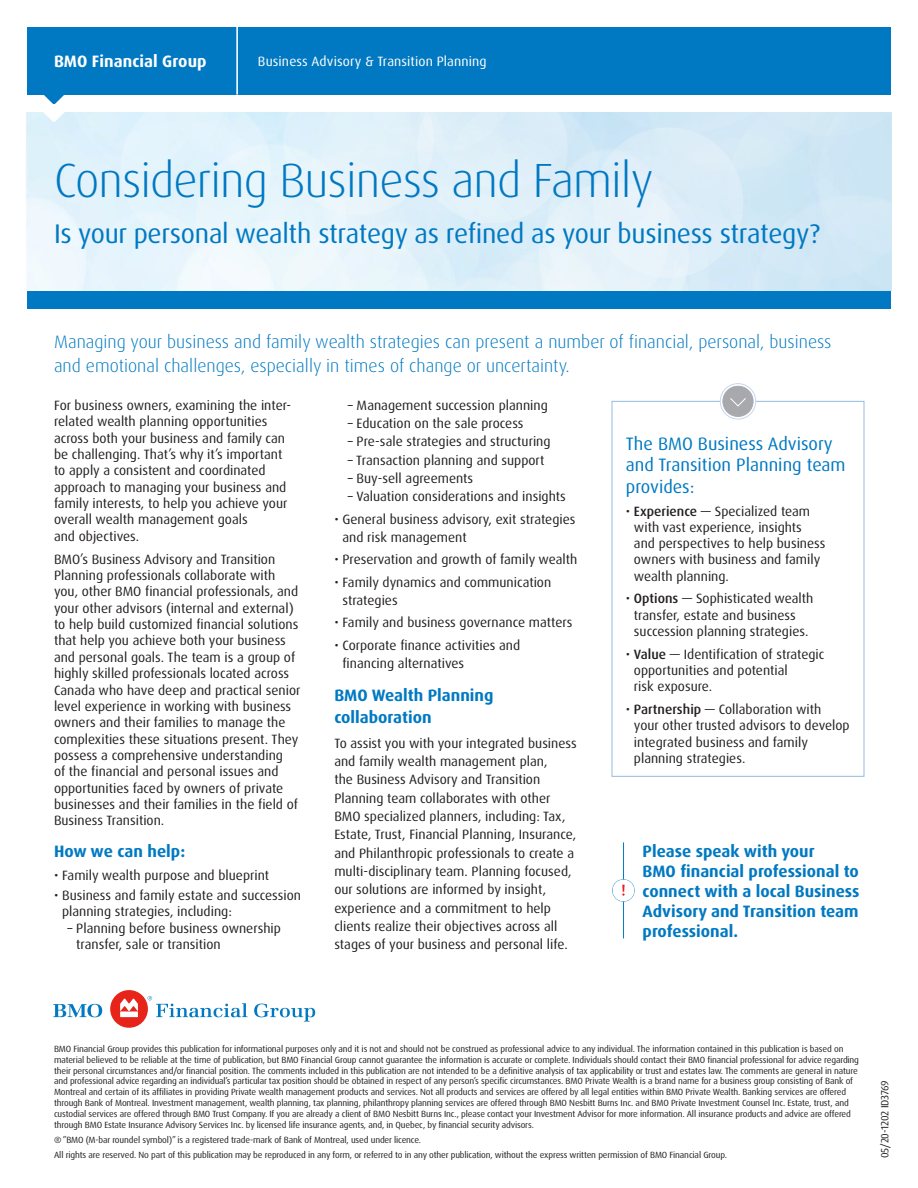
<style>
.page{position:relative;width:918px;height:1188px;background:#fff}
.page>*{position:absolute;margin:0;border:0;box-sizing:border-box;transform-origin:0 0}
.t1{font:300 48px "Dax Pro";letter-spacing:-.02em;color:#0079c2}
.t2{font:27px "Dax Pro";letter-spacing:-.01em;color:#0079c2}
.t3{font:300 18px/24px "Dax Pro";color:#0079c2}
.t4{font:18px/21.6px "Dax Pro";color:#0079c2}
.t5{font:700 16.5px/19.8px "Dax Pro";color:#0079c2}
.t6{font:700 16.5px "Dax Pro";letter-spacing:.005em;color:#fff}
.t7{font:13.5px/16.4px "Dax Pro";color:#231f20}
.t8{font:13.5px "Dax Pro";letter-spacing:.01em;color:#fff}
.t9{font:10.5px "Dax Pro";letter-spacing:-.03em;color:#231f20}
.t10{font:9px/10.8px "Dax Pro";letter-spacing:-.015em;color:#231f20}
.s1{font-weight:500}
</style>
<div class="page">
<div style="left:612px;top:401px;width:252px;height:376px;border:1px solid #94bae2"></div>
<div style="left:27px;top:291px;width:864px;height:18px;background:#0079c2"></div>
<div style="left:27px;top:27px;width:864px;height:67px;background:#0079c2"></div>
<svg style="left:27px;top:68px;width:864px;height:223px"></svg>
<hr style="left:237px;top:27px;width:1px;height:67px;background:#fff">
<svg style="left:720px;top:383px;width:36px;height:37px"></svg>
<hr style="left:623px;top:842px;width:1px;height:96px;background:#0079c2">
<svg style="left:612px;top:879px;width:23px;height:23px"></svg>
<svg style="left:53px;top:1004px;width:49px;height:13px"></svg>
<div style="left:110px;top:990px;width:38px;height:38px;background:#e72419;border-radius:50%"></div>
<svg style="left:120px;top:999px;width:18px;height:18px"></svg>
<svg style="left:148px;top:996px;width:100px;height:21px"></svg>
<svg style="left:254px;top:1004px;width:61px;height:18px"></svg>
<p class="t6" style="left:54px;top:51px;width:154px">BMO Financial Group</p>
<p class="t8" style="left:258px;top:53px;width:230px">Business Advisory &amp; Transition Planning</p>
<p class="t1" style="left:54px;top:149px;width:601px">Considering Business and Family</p>
<p class="t2" style="left:54px;top:217px;width:768px">Is your personal wealth strategy as refined as your business strategy?</p>
<p class="t3" style="left:54px;top:330px;width:779px">Managing your business and family wealth strategies can present a number of financial, personal, business and emotional challenges, especially in times of change or uncertainty.</p>
<p class="t7" style="left:54px;top:397px;width:239px">For business owners, examining the inter&shy;related wealth planning opportunities across both your business and family can be challenging. That’s why it’s important to apply a consistent and coordinated approach to managing your business and family interests, to help you achieve your overall wealth management goals<br>and objectives.</p>
<p class="t7" style="left:54px;top:551px;width:248px">BMO’s Business Advisory and Transition Planning professionals collaborate with you, other BMO financial professionals, and your other advisors (internal and external) to help build customized financial solutions that help you achieve both your business and personal goals. The team is a group of highly skilled professionals located across Canada who have deep and practical senior level experience in working with business owners and their families to manage the complexities these situations present. They possess a comprehensive understanding<br>of the financial and personal issues and opportunities faced by owners of private businesses and their families in the field of Business Transition.</p>
<h1 class="t5" style="left:54px;top:841px;width:133px">How we can help:</h1>
<p class="t7" style="left:54px;top:867px;width:217px">• Family wealth purpose and blueprint</p>
<p class="t7" style="left:62px;top:887px;width:240px;text-indent:-8px">• Business and family estate and succession planning strategies, including:</p>
<p class="t7" style="left:76px;top:920px;width:206px;text-indent:-9px">– Planning before business ownership transfer, sale or transition</p>
<p class="t7" style="left:348px;top:397px;width:202px">– Management succession planning</p>
<p class="t7" style="left:348px;top:415px;width:177px">– Education on the sale process</p>
<p class="t7" style="left:348px;top:434px;width:204px">– Pre-sale strategies and structuring</p>
<p class="t7" style="left:348px;top:452px;width:198px">– Transaction planning and support</p>
<p class="t7" style="left:348px;top:470px;width:127px">– Buy-sell agreements</p>
<p class="t7" style="left:348px;top:488px;width:219px">– Valuation considerations and insights</p>
<p class="t7" style="left:342px;top:510px;width:235px;line-height:18.3px;text-indent:-8px">• General business advisory, exit strategies and risk management</p>
<p class="t7" style="left:334px;top:551px;width:245px">• Preservation and growth of family wealth</p>
<p class="t7" style="left:342px;top:573px;width:210px;line-height:18.3px;text-indent:-8px">• Family dynamics and communication strategies</p>
<p class="t7" style="left:334px;top:614px;width:240px">• Family and business governance matters</p>
<p class="t7" style="left:342px;top:636px;width:179px;line-height:18.3px;text-indent:-8px">• Corporate finance activities and financing alternatives</p>
<h1 class="t5" style="left:334px;top:684px;width:161px;line-height:21.9px">BMO Wealth Planning collaboration</h1>
<p class="t7" style="left:334px;top:734px;width:244px;line-height:18.3px">To assist you with your integrated business and family wealth management plan,<br>the Business Advisory and Transition Planning team collaborates with other BMO specialized planners, including: Tax, Estate, Trust, Financial Planning, Insurance, and Philanthropic professionals to create a multi-disciplinary team. Planning focused, our solutions are informed by insight, experience and a commitment to help clients realize their objectives across all stages of your business and personal life.</p>
<h1 class="t4" style="left:626px;top:433px;width:221px">The BMO Business Advisory and Transition Planning team provides:</h1>
<p class="t7" style="left:634px;top:503px;width:193px;text-indent:-8px">• <span class="s1">Experience</span> — Specialized team with vast experience, insights and perspectives to help business owners with business and family wealth planning.</p>
<p class="t7" style="left:634px;top:591px;width:181px;text-indent:-8px">• <span class="s1">Options</span> — Sophisticated wealth transfer, estate and business succession planning strategies.</p>
<p class="t7" style="left:634px;top:646px;width:192px;text-indent:-8px">• <span class="s1">Value</span> — Identification of strategic opportunities and potential<br>risk exposure.</p>
<p class="t7" style="left:634px;top:701px;width:217px;text-indent:-8px">• <span class="s1">Partnership</span> — Collaboration with your other trusted advisors to develop integrated business and family planning strategies.</p>
<p class="t5" style="left:643px;top:842px;width:218px">Please speak with your<br>BMO financial professional to connect with a local Business<br>Advisory and Transition team professional.</p>
<p class="t10" style="left:54px;top:1044px;width:807px">BMO Financial Group provides this publication for informational purposes only and it is not and should not be construed as professional advice to any individual. The information contained in this publication is based on material believed to be reliable at the time of publication, but BMO Financial Group cannot guarantee the information is accurate or complete. Individuals should contact their BMO financial professional for advice regarding their personal circumstances and/or financial position. The comments included in this publication are not intended to be a definitive analysis of tax applicability or trust and estates law. The comments are general in nature and professional advice regarding an individual’s particular tax position should be obtained in respect of any person’s specific circumstances. BMO Private Wealth is a brand name for a business group consisting of Bank of Montreal and certain of its affiliates in providing Private wealth management products and services. Not all products and services are offered by all legal entities within BMO Private Wealth. Banking services are offered through Bank of Montreal. Investment management, wealth planning, tax planning, philanthropy planning services are offered through BMO Nesbitt Burns Inc. and BMO Private Investment Counsel Inc. Estate, trust, and custodial services are offered through BMO Trust Company. If you are already a client of BMO Nesbitt Burns Inc., please contact your Investment Advisor for more information. All insurance products and advice are offered through BMO Estate Insurance Advisory Services Inc. by licensed life insurance agents, and, in Quebec, by financial security advisors.</p>
<p class="t10" style="left:54px;top:1134px;width:369px">® ”BMO (M-bar roundel symbol)” is a registered trade-mark of Bank of Montreal, used under licence.</p>
<p class="t10" style="left:54px;top:1149px;width:674px">All rights are reserved. No part of this publication may be reproduced in any form, or referred to in any other publication, without the express written permission of BMO Financial Group.</p>
<p class="t9" style="left:878px;top:1158px;width:79px;rotate:-90deg">05/20-1202 ID3769</p>
</div>
